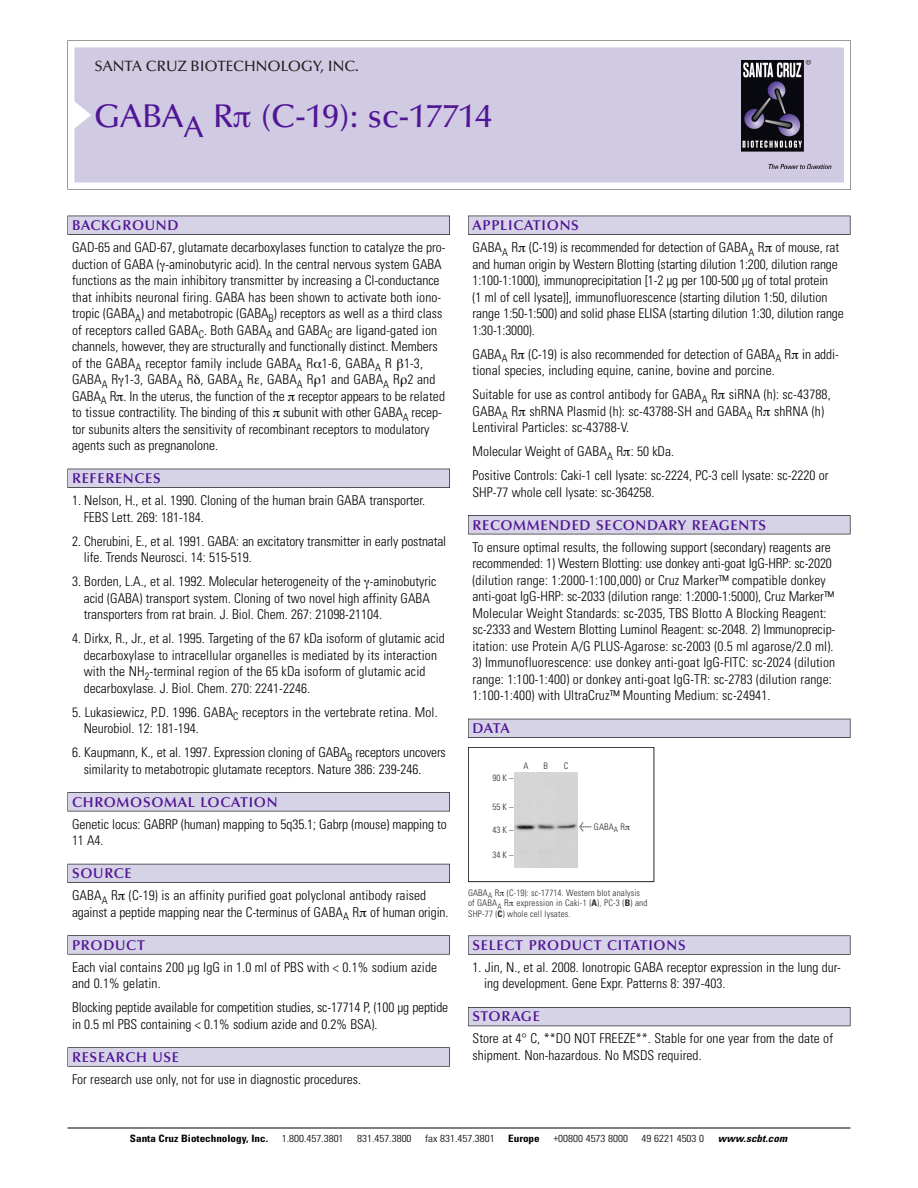
<style>
.page{position:relative;width:918px;height:1188px;background:#fff}
.page>*{position:absolute;margin:0;border:0;box-sizing:border-box;transform-origin:0 0}
.t1{font:500 33px "Optima";color:#511695}
.t2{font:500 15px "Optima";color:#231f20}
.t3{font:600 14.25px "Optima";letter-spacing:.05em;color:#511695}
.t4{font:300 condensed 13.5px/16.5px "Univers";color:#000}
.t5{font:300 condensed 10.2px "Univers";color:#000;scale:1.1 1}
.t6{font:700 condensed 10.2px "Univers";color:#000;scale:1.1 1}
.t7{font:italic 700 condensed 10.2px "Univers";letter-spacing:.005em;color:#000;scale:1.1 1}
.t8{font:9px/10.5px "Univers Condensed Light+FMYTST";letter-spacing:.015em;color:#272627}
.s1{font-family:"Meta Plus Book Roman+UTOFML";font-size:10.5px}
.s2{font-family:"Univers Condensed Bold+IKQRVM"}
</style>
<div class="page">
<svg style="left:68px;top:40px;width:783px;height:149px"></svg>
<div style="left:74px;top:47px;width:770px;height:135px;background:#d1cae3"></div>
<img style="left:741px;top:60px;width:90px;height:108px">
<div style="left:68px;top:216px;width:382px;height:19px;background:#525155"></div>
<div style="left:68px;top:216px;width:381px;height:18px;background:#d7d3e7"></div>
<div style="left:68px;top:469px;width:382px;height:19px;background:#515055"></div>
<div style="left:68px;top:469px;width:381px;height:18px;background:#d7d3e7"></div>
<div style="left:68px;top:792px;width:382px;height:19px;background:#545357"></div>
<div style="left:68px;top:793px;width:381px;height:18px;background:#d7d3e7"></div>
<div style="left:68px;top:864px;width:382px;height:19px;background:#54535a"></div>
<div style="left:68px;top:864px;width:381px;height:18px;background:#d7d3e7"></div>
<svg style="left:68px;top:935px;width:382px;height:20px"></svg>
<div style="left:68px;top:936px;width:381px;height:18px;background:#d7d3e7"></div>
<div style="left:68px;top:1047px;width:382px;height:20px;background:#626263"></div>
<div style="left:68px;top:1048px;width:381px;height:18px;background:#d7d3e7"></div>
<div style="left:468px;top:216px;width:382px;height:19px;background:#525155"></div>
<div style="left:468px;top:216px;width:382px;height:18px;background:#d7d3e7"></div>
<div style="left:468px;top:515px;width:382px;height:19px;background:#525155"></div>
<div style="left:468px;top:516px;width:382px;height:18px;background:#d7d3e7"></div>
<div style="left:468px;top:719px;width:382px;height:19px;background:#525158"></div>
<div style="left:468px;top:719px;width:382px;height:18px;background:#d7d3e7"></div>
<svg style="left:468px;top:935px;width:382px;height:20px"></svg>
<div style="left:468px;top:936px;width:382px;height:18px;background:#d7d3e7"></div>
<div style="left:468px;top:1007px;width:382px;height:19px;background:#535259"></div>
<div style="left:468px;top:1008px;width:382px;height:18px;background:#d7d3e7"></div>
<hr style="left:68px;top:1128px;width:782px;height:1px;background:#000">
<div style="left:468px;top:747px;width:186px;height:135px;border:1px solid #272627"></div>
<div style="left:515px;top:772px;width:62px;height:95px;background:#d4d4d4"></div>
<svg style="left:234px;top:112px;width:17px;height:16px"></svg>
<p class="t2" style="left:94px;top:61px;width:266px">SANTA CRUZ BIOTECHNOLOGY, INC.</p>
<h1 class="t1" style="left:94px;top:103px;width:399px">GABA<sub>A</sub> R (C-19): sc-17714</h1>
<p class="t3" style="left:72px;top:219px;width:108px">BACKGROUND</p>
<p class="t4" style="left:72px;top:240px;width:375px">GAD-65 and GAD-67, glutamate decarboxylases function to catalyze the pro&shy;duction of GABA ( -aminobutyric acid). In the central nervous system GABA functions as the main inhibitory transmitter by increasing a Cl-conductance that inhibits neuronal firing. GABA has been shown to activate both iono&shy;tropic (GABA<sub>A</sub>) and metabotropic (GABA<sub>B</sub>) receptors as well as a third class of receptors called GABA<sub>C</sub>. Both GABA<sub>A</sub> and GABA<sub>C</sub> are ligand-gated ion channels, however, they are structurally and functionally distinct. Members of the GABA<sub>A</sub> receptor family include GABA<sub>A</sub> R 1-6, GABA<sub>A</sub> R 1-3, GABA<sub>A</sub> R 1-3, GABA<sub>A</sub> R , GABA<sub>A</sub> R , GABA<sub>A</sub> R 1 and GABA<sub>A</sub> R 2 and GABA<sub>A</sub> R . In the uterus, the function of the receptor appears to be related to tissue contractility. The binding of this subunit with other GABA<sub>A</sub> recep&shy;tor subunits alters the sensitivity of recombinant receptors to modulatory agents such as pregnanolone.</p>
<p class="t3" style="left:72px;top:473px;width:90px">REFERENCES</p>
<p class="t4" style="left:84px;top:493px;width:343px;text-indent:-12px">1. Nelson, H., et al. 1990. Cloning of the human brain GABA transporter.<br>FEBS Lett. 269: 181-184.</p>
<p class="t4" style="left:84px;top:534px;width:364px;text-indent:-12px">2. Cherubini, E., et al. 1991. GABA: an excitatory transmitter in early postnatal life. Trends Neurosci. 14: 515-519.</p>
<p class="t4" style="left:84px;top:574px;width:354px;text-indent:-12px">3. Borden, L.A., et al. 1992. Molecular heterogeneity of the -aminobutyric acid (GABA) transport system. Cloning of two novel high affinity GABA transporters from rat brain. J. Biol. Chem. 267: 21098-21104.</p>
<p class="t4" style="left:84px;top:631px;width:363px;text-indent:-12px">4. Dirkx, R., Jr., et al. 1995. Targeting of the 67 kDa isoform of glutamic acid decarboxylase to intracellular organelles is mediated by its interaction with the NH<sub>2</sub>-terminal region of the 65 kDa isoform of glutamic acid decarboxylase. J. Biol. Chem. 270: 2241-2246.</p>
<p class="t4" style="left:84px;top:705px;width:356px;text-indent:-12px">5. Lukasiewicz, P.D. 1996. GABA<sub>C</sub> receptors in the vertebrate retina. Mol.<br>Neurobiol. 12: 181-194.</p>
<p class="t4" style="left:84px;top:745px;width:364px;text-indent:-12px">6. Kaupmann, K., et al. 1997. Expression cloning of GABA<sub>B</sub> receptors uncovers similarity to metabotropic glutamate receptors. Nature 386: 239-246.</p>
<p class="t3" style="left:72px;top:796px;width:207px">CHROMOSOMAL LOCATION</p>
<p class="t4" style="left:72px;top:817px;width:376px">Genetic locus: GABRP (human) mapping to 5q35.1; Gabrp (mouse) mapping to<br>11 A4.</p>
<p class="t3" style="left:72px;top:868px;width:61px">SOURCE</p>
<p class="t4" style="left:72px;top:888px;width:378px">GABA<sub>A</sub> R (C-19) is an affinity purified goat polyclonal antibody raised against a peptide mapping near the C-terminus of GABA<sub>A</sub> R of human origin.</p>
<p class="t3" style="left:72px;top:939px;width:74px">PRODUCT</p>
<p class="t4" style="left:72px;top:960px;width:367px">Each vial contains 200 µg IgG in 1.0 ml of PBS with &lt; 0.1% sodium azide and 0.1% gelatin.</p>
<p class="t4" style="left:72px;top:1000px;width:378px">Blocking peptide available for competition studies, sc-17714 P, (100 µg peptide in 0.5 ml PBS containing &lt; 0.1% sodium azide and 0.2% BSA).</p>
<p class="t3" style="left:72px;top:1051px;width:109px">RESEARCH USE</p>
<p class="t4" style="left:72px;top:1072px;width:290px">For research use only, not for use in diagnostic procedures.</p>
<p class="t3" style="left:473px;top:219px;width:108px">APPLICATIONS</p>
<p class="t4" style="left:473px;top:240px;width:373px">GABA<sub>A</sub> R (C-19) is recommended for detection of GABA<sub>A</sub> R of mouse, rat and human origin by Western Blotting (starting dilution 1:200, dilution range 1:100-1:1000), immunoprecipitation [1-2 µg per 100-500 µg of total protein<br>(1 ml of cell lysate)], immunofluorescence (starting dilution 1:50, dilution range 1:50-1:500) and solid phase ELISA (starting dilution 1:30, dilution range 1:30-1:3000).</p>
<p class="t4" style="left:473px;top:347px;width:368px">GABA<sub>A</sub> R (C-19) is also recommended for detection of GABA<sub>A</sub> R in addi&shy;tional species, including equine, canine, bovine and porcine.</p>
<p class="t4" style="left:473px;top:387px;width:360px">Suitable for use as control antibody for GABA<sub>A</sub> R siRNA (h): sc-43788,<br>GABA<sub>A</sub> R shRNA Plasmid (h): sc-43788-SH and GABA<sub>A</sub> R shRNA (h)<br>Lentiviral Particles: sc-43788-V.</p>
<p class="t4" style="left:473px;top:440px;width:357px;line-height:24px">Molecular Weight of GABA<sub>A</sub> R : 50 kDa.<br>Positive Controls: Caki-1 cell lysate: sc-2224, PC-3 cell lysate: sc-2220 or</p>
<p class="t4" style="left:473px;top:485px;width:183px">SHP-77 whole cell lysate: sc-364258.</p>
<p class="t3" style="left:473px;top:519px;width:295px">RECOMMENDED SECONDARY REAGENTS</p>
<p class="t4" style="left:473px;top:540px;width:364px">To ensure optimal results, the following support (secondary) reagents are recommended: 1) Western Blotting: use donkey anti-goat IgG-HRP: sc-2020 (dilution range: 1:2000-1:100,000) or Cruz Marker™ compatible donkey anti-goat IgG-HRP: sc-2033 (dilution range: 1:2000-1:5000), Cruz Marker™ Molecular Weight Standards: sc-2035, TBS Blotto A Blocking Reagent: sc-2333 and Western Blotting Luminol Reagent: sc-2048. 2) Immunoprecip&shy;itation: use Protein A/G PLUS-Agarose: sc-2003 (0.5 ml agarose/2.0 ml).</p>
<p class="t4" style="left:473px;top:655px;width:364px">3) Immunofluorescence: use donkey anti-goat IgG-FITC: sc-2024 (dilution range: 1:100-1:400) or donkey anti-goat IgG-TR: sc-2783 (dilution range:<br>1:100-1:400) with UltraCruz™ Mounting Medium: sc-24941.</p>
<p class="t3" style="left:473px;top:723px;width:39px">DATA</p>
<p class="t8" style="left:493px;top:774px;width:22px">90K–</p>
<p class="t8" style="left:493px;top:803px;width:22px">55K–</p>
<p class="t8" style="left:493px;top:825px;width:22px">43K–</p>
<p class="t8" style="left:493px;top:851px;width:22px">34K–</p>
<p class="t8" style="left:523px;top:761px;width:7px">A</p>
<p class="t8" style="left:544px;top:761px;width:6px">B</p>
<p class="t8" style="left:564px;top:761px;width:6px">C</p>
<p class="t8" style="left:579px;top:822px;width:47px"><span class="s1">&lt;</span> GABA<sub>A</sub> R</p>
<p class="t8" style="left:468px;top:888px;width:181px">GABA<sub>A</sub> R (C-19): sc-17714. Western blot analysis of GABA<sub>A</sub> R expression in Caki-1 (<span class="s2">A</span>), PC-3 (<span class="s2">B</span>) and<br>SHP-77 (<span class="s2">C</span>) whole cell lysates.</p>
<p class="t3" style="left:473px;top:939px;width:215px">SELECT PRODUCT CITATIONS</p>
<p class="t4" style="left:484px;top:960px;width:358px;text-indent:-12px">1. Jin, N., et al. 2008. Ionotropic GABA receptor expression in the lung dur&shy;ing development. Gene Expr. Patterns 8: 397-403.</p>
<p class="t3" style="left:473px;top:1011px;width:69px">STORAGE</p>
<p class="t4" style="left:473px;top:1032px;width:362px">Store at 4° C, **DO NOT FREEZE**. Stable for one year from the date of shipment. Non-hazardous. No MSDS required.</p>
<p class="t6" style="left:130px;top:1135px;width:127px">Santa Cruz Biotechnology, Inc.</p>
<p class="t5" style="left:282px;top:1135px;width:58px">1.800.457.3801</p>
<p class="t5" style="left:357px;top:1135px;width:51px">831.457.3800</p>
<p class="t5" style="left:425px;top:1135px;width:65px">fax 831.457.3801</p>
<p class="t6" style="left:508px;top:1135px;width:30px">Europe</p>
<p class="t5" style="left:553px;top:1135px;width:69px">+00800 4573 8000</p>
<p class="t5" style="left:642px;top:1135px;width:58px">49 6221 4503 0</p>
<p class="t7" style="left:718px;top:1135px;width:64px">www.scbt.com</p>
</div>
